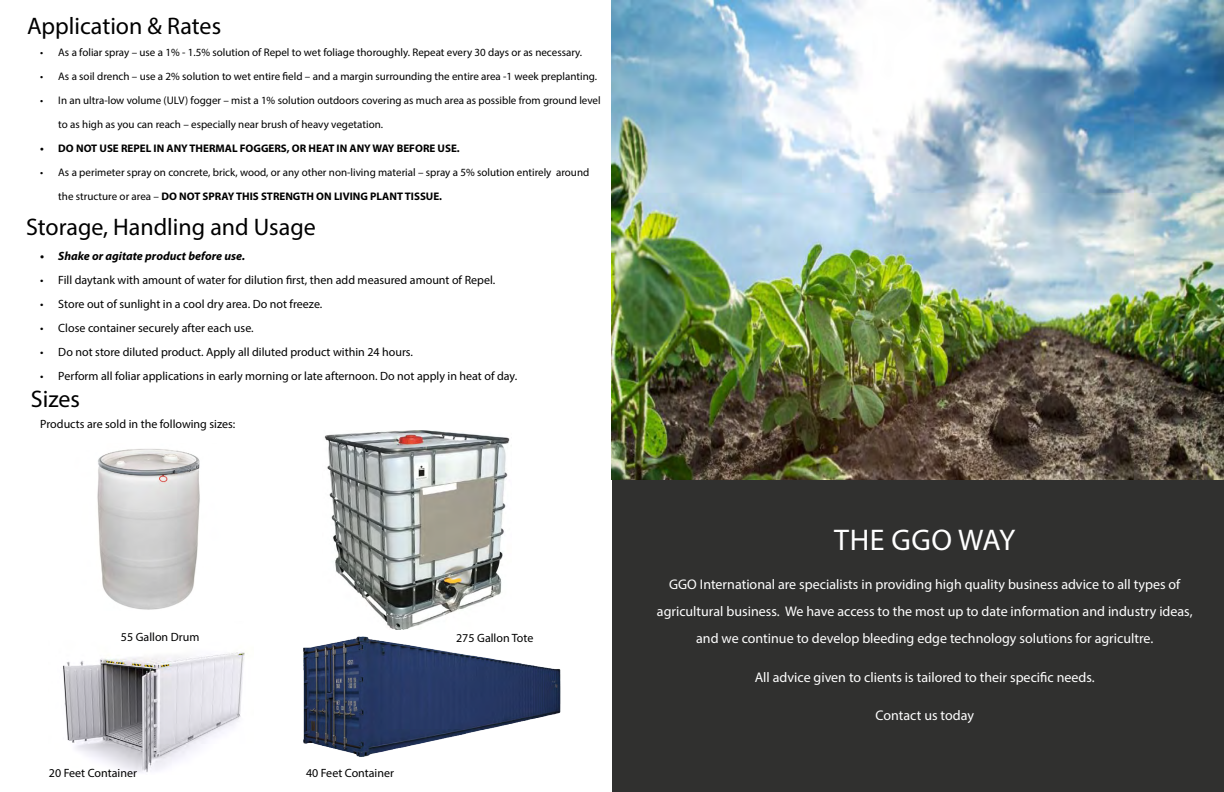
<style>
.page{position:relative;width:1224px;height:792px;background:#fff}
.page>*{position:absolute;margin:0;border:0;box-sizing:border-box;transform-origin:0 0}
.Medium_Title_page_wh{font:30px "Myriad Pro";letter-spacing:.02em;color:#fff}
.t1{font:24px "Myriad Pro";color:#000}
.Normal_text_light{font:14px/27.5px "Myriad Pro";color:#fff;text-align:center}
.t2{font:12px "Myriad Pro";color:#000}
.t3{font:italic 700 12px "Myriad Pro";color:#000}
.t4{font:11px/24px "Myriad Pro";color:#000}
.t5{font:700 11px "Myriad Pro";color:#000}
.s1{font-weight:700}
</style>
<div class="page">
<div style="left:612px;top:480px;width:612px;height:312px;background:#30302f"></div>
<img style="left:612px;top:0;width:612px;height:480px">
<img style="left:97px;top:449px;width:103px;height:161px">
<img style="left:324px;top:431px;width:186px;height:177px">
<img style="left:63px;top:652px;width:182px;height:120px">
<img style="left:303px;top:608px;width:258px;height:149px">
<p class="t1" style="left:27px;top:11px;width:196px">Application &amp; Rates</p>
<p class="t4" style="left:40px;top:40px;width:543px">• As a foliar spray – use a 1% - 1.5% solution of Repel to wet foliage thoroughly. Repeat every 30 days or as necessary.</p>
<p class="t4" style="left:40px;top:64px;width:558px">• As a soil drench – use a 2% solution to wet entire field – and a margin surrounding the entire area -1 week preplanting.</p>
<p class="t4" style="left:58px;top:88px;width:544px;text-indent:-18px">• In an ultra-low volume (ULV) fogger – mist a 1% solution outdoors covering as much area as possible from ground level to as high as you can reach – especially near brush of heavy vegetation.</p>
<p class="t5" style="left:40px;top:141px;width:421px">• DO NOT USE REPEL IN ANY THERMAL FOGGERS, OR HEAT IN ANY WAY BEFORE USE.</p>
<p class="t4" style="left:58px;top:160px;width:533px;text-indent:-18px">• As a perimeter spray on concrete, brick, wood, or any other non-living material – spray a 5% solution entirely around the structure or area – <span class="s1">DO NOT SPRAY THIS STRENGTH ON LIVING PLANT TISSUE.</span></p>
<p class="t1" style="left:26px;top:212px;width:291px">Storage, Handling and Usage</p>
<p class="t3" style="left:40px;top:248px;width:206px">• Shake or agitate product before use.</p>
<p class="t2" style="left:40px;top:272px;width:456px">• Fill daytank with amount of water for dilution first, then add measured amount of Repel.</p>
<p class="t2" style="left:40px;top:296px;width:284px">• Store out of sunlight in a cool dry area. Do not freeze.</p>
<p class="t2" style="left:40px;top:320px;width:215px">• Close container securely after each use.</p>
<p class="t2" style="left:40px;top:344px;width:374px">• Do not store diluted product. Apply all diluted product within 24 hours.</p>
<p class="t2" style="left:40px;top:368px;width:478px">• Perform all foliar applications in early morning or late afternoon. Do not apply in heat of day.</p>
<p class="t1" style="left:31px;top:384px;width:51px">Sizes</p>
<p class="t2" style="left:40px;top:416px;width:197px">Products are sold in the following sizes:</p>
<p class="t2" style="left:121px;top:629px;width:80px">55 Gallon Drum</p>
<p class="t2" style="left:456px;top:631px;width:79px">275 Gallon Tote</p>
<p class="t2" style="left:49px;top:765px;width:90px">20 Feet Container</p>
<p class="t2" style="left:306px;top:765px;width:90px">40 Feet Container</p>
<p class="Medium_Title_page_wh" style="left:834px;top:521px;width:182px">THE GGO WAY</p>
<p class="Normal_text_light" style="left:657px;top:570px;width:537px">GGO International are specialists in providing high quality business advice to all types of agricultural business. We have access to the most up to date information and industry ideas, and we continue to develop bleeding edge technology solutions for agricultre.</p>
<p class="Normal_text_light" style="left:755px;top:663px;width:342px">All advice given to clients is tailored to their specific needs.</p>
<p class="Normal_text_light" style="left:876px;top:702px;width:100px">Contact us today</p>
</div>
